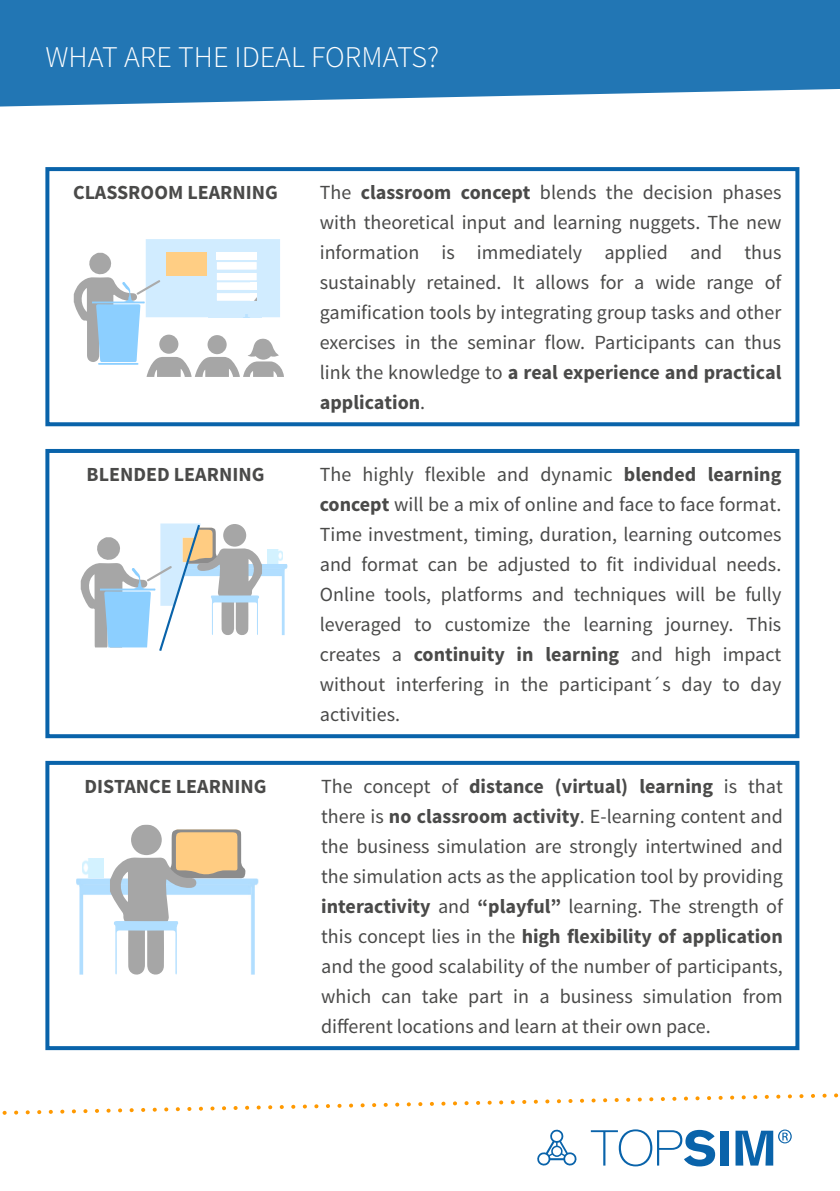
<style>
.page{position:relative;width:840px;height:1191px;background:#fff}
.page>*{position:absolute;margin:0;border:0;box-sizing:border-box;transform-origin:0 0}
.t1{font:300 30px "Source Sans Pro";color:#fff}
.t2{font:20px/30px "Source Sans Pro";color:#4a4a49;text-align:justify}
.t3{font:700 20px "Source Sans Pro";color:#4a4a49}
.s1{font-weight:700}
</style>
<div class="page">
<svg style="left:0;top:0;width:839px;height:107px;fill:#2276b4"></svg>
<svg style="left:2px;top:1093px;width:837px;height:46px"></svg>
<svg style="left:590px;top:1129px;width:124px;height:37px"></svg>
<div style="left:719px;top:1130px;width:9px;height:35px;background:#0963aa"></div>
<svg style="left:735px;top:1129px;width:56px;height:36px"></svg>
<svg style="left:536px;top:1128px;width:41px;height:38px"></svg>
<div style="left:45px;top:167px;width:754px;height:259px;border:4px solid #0963aa"></div>
<svg style="left:74px;top:253px;width:210px;height:124px"></svg>
<div style="left:45px;top:761px;width:754px;height:289px;border:4px solid #0963aa"></div>
<img style="left:82px;top:858px;width:21px;height:20px">
<img style="left:76px;top:878px;width:182px;height:96px">
<svg style="left:131px;top:824px;width:31px;height:31px"></svg>
<svg style="left:110px;top:829px;width:136px;height:146px"></svg>
<div style="left:45px;top:449px;width:754px;height:289px;border:4px solid #0963aa"></div>
<img style="left:267px;top:549px;width:16px;height:14px">
<img style="left:262px;top:564px;width:25px;height:71px">
<svg style="left:81px;top:523px;width:181px;height:128px"></svg>
<h1 class="t1" style="left:45px;top:39px;width:395px">WHAT ARE THE IDEAL FORMATS?</h1>
<p class="t3" style="left:73px;top:180px;width:206px">CLASSROOM LEARNING</p>
<p class="t2" style="left:319px;top:178px;width:463px">The <span class="s1">classroom concept</span> blends the decision phases with theoretical input and learning nuggets. The new information is immediately applied and thus sustainably retained. It allows for a wide range of gamification tools by integrating group tasks and other exercises in the seminar flow. Participants can thus link the knowledge to <span class="s1">a real experience and practical application</span>.</p>
<p class="t3" style="left:86px;top:461px;width:179px">BLENDED LEARNING</p>
<p class="t2" style="left:319px;top:460px;width:463px">The highly flexible and dynamic <span class="s1">blended learning concept</span> will be a mix of online and face to face format.<br>Time investment, timing, duration, learning outcomes and format can be adjusted to fit individual needs.<br>Online tools, platforms and techniques will be fully leveraged to customize the learning journey. This creates a <span class="s1">continuity in learning</span> and high impact without interfering in the participant´s day to day activities.</p>
<p class="t3" style="left:84px;top:773px;width:183px">DISTANCE LEARNING</p>
<p class="t2" style="left:321px;top:771px;width:463px">The concept of <span class="s1">distance (virtual) learning</span> is that there is <span class="s1">no classroom activity</span>. E-learning content and the business simulation are strongly intertwined and the simulation acts as the application tool by providing <span class="s1">interactivity</span> and <span class="s1">“playful”</span> learning. The strength of this concept lies in the <span class="s1">high flexibility of application </span>and the good scalability of the number of participants, which can take part in a business simulation from different locations and learn at their own pace.</p>
</div>
